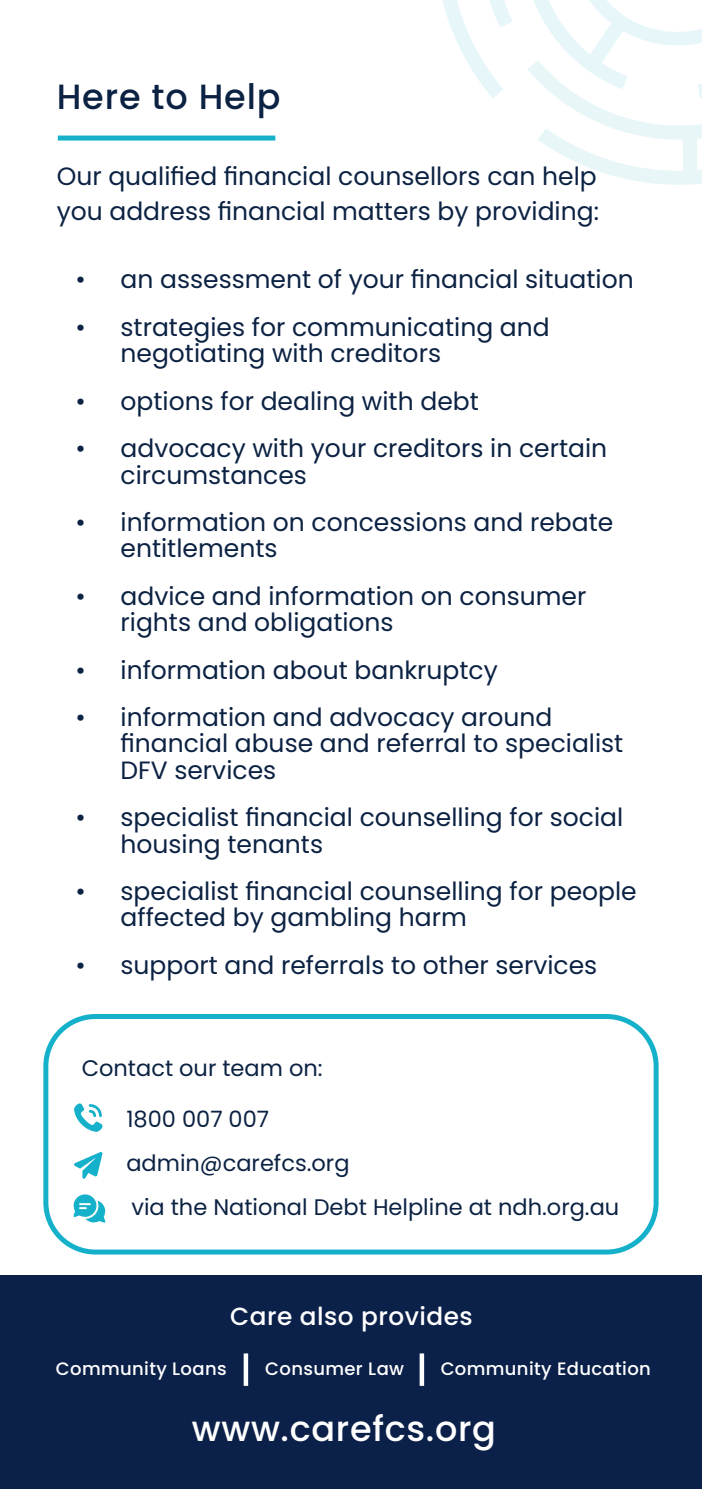
<style>
.page{position:relative;width:702px;height:1489px;background:#fff}
.page>*{position:absolute;margin:0;border:0;box-sizing:border-box;transform-origin:0 0}
.Call_to_action{font:500 35px "Poppins";letter-spacing:.02em;color:#fff}
.Heading_style_1{font:500 35px "Poppins";letter-spacing:.025em;color:#0c2243}
.Heading_style_1-2{font:25px/26.2px "Poppins";color:#0c2243}
.Call_to_action-2{font:500 24.75px "Poppins";letter-spacing:.02em;color:#fff}
.Contact_navy{font:22.5px "Poppins";color:#0c2243}
.Body{font:22.5px "Poppins";color:#0c2243}
.Call_to_action-3{font:500 18px "Poppins";letter-spacing:.02em;color:#fff}
</style>
<div class="page">
<div style="left:43px;top:1013px;width:615px;height:241px;border:5px solid #15b1cb;border-radius:50px"></div>
<svg style="left:74px;top:1103px;width:29px;height:28px"></svg>
<svg style="left:74px;top:1152px;width:29px;height:27px"></svg>
<svg style="left:73px;top:1194px;width:33px;height:28px"></svg>
<div style="left:58px;top:135px;width:217px;height:5px;background:#15b1cb"></div>
<svg style="left:442px;top:0;width:260px;height:185px"></svg>
<div style="left:0;top:1275px;width:702px;height:213px;background:#0c214a"></div>
<hr style="left:244px;top:1353px;width:4px;height:32px;background:#fff">
<div style="left:419px;top:1353px;width:5px;height:32px;background:#fff"></div>
<p class="Heading_style_1" style="left:57px;top:77px;width:225px">Here to Help</p>
<p class="Heading_style_1-2" style="left:57px;top:158px;width:544px;line-height:35px">Our qualified financial counsellors can help you address financial matters by providing:</p>
<p class="Heading_style_1-2" style="left:75px;top:266px;width:559px">• an assessment of your financial situation</p>
<p class="Heading_style_1-2" style="left:120px;top:314px;width:431px;text-indent:-45px">• strategies for communicating and negotiating with creditors</p>
<p class="Heading_style_1-2" style="left:75px;top:388px;width:405px">• options for dealing with debt</p>
<p class="Heading_style_1-2" style="left:120px;top:435px;width:488px;text-indent:-45px">• advocacy with your creditors in certain circumstances</p>
<p class="Heading_style_1-2" style="left:120px;top:509px;width:494px;text-indent:-45px">• information on concessions and rebate entitlements</p>
<p class="Heading_style_1-2" style="left:120px;top:583px;width:467px;text-indent:-45px">• advice and information on consumer rights and obligations</p>
<p class="Heading_style_1-2" style="left:75px;top:657px;width:424px">• information about bankruptcy</p>
<p class="Heading_style_1-2" style="left:120px;top:704px;width:504px;text-indent:-45px">• information and advocacy around financial abuse and referral to specialist<br>DFV services</p>
<p class="Heading_style_1-2" style="left:120px;top:804px;width:504px;text-indent:-45px">• specialist financial counselling for social housing tenants</p>
<p class="Heading_style_1-2" style="left:120px;top:878px;width:517px;text-indent:-45px">• specialist financial counselling for people affected by gambling harm</p>
<p class="Heading_style_1-2" style="left:75px;top:952px;width:523px">• support and referrals to other services</p>
<p class="Body" style="left:82px;top:1054px;width:242px">Contact our team on:</p>
<p class="Contact_navy" style="left:126px;top:1105px;width:144px">1800 007 007</p>
<p class="Contact_navy" style="left:126px;top:1150px;width:225px">admin@carefcs.org</p>
<p class="Contact_navy" style="left:131px;top:1194px;width:489px">via the National Debt Helpline at ndh.org.au</p>
<p class="Call_to_action-2" style="left:230px;top:1302px;width:244px">Care also provides</p>
<p class="Call_to_action-3" style="left:56px;top:1358px;width:172px">Community Loans</p>
<p class="Call_to_action-3" style="left:265px;top:1358px;width:140px">Consumer Law</p>
<p class="Call_to_action" style="left:192px;top:1407px;width:305px">www.carefcs.org</p>
<p class="Call_to_action-3" style="left:440px;top:1358px;width:212px">Community Education</p>
</div>
